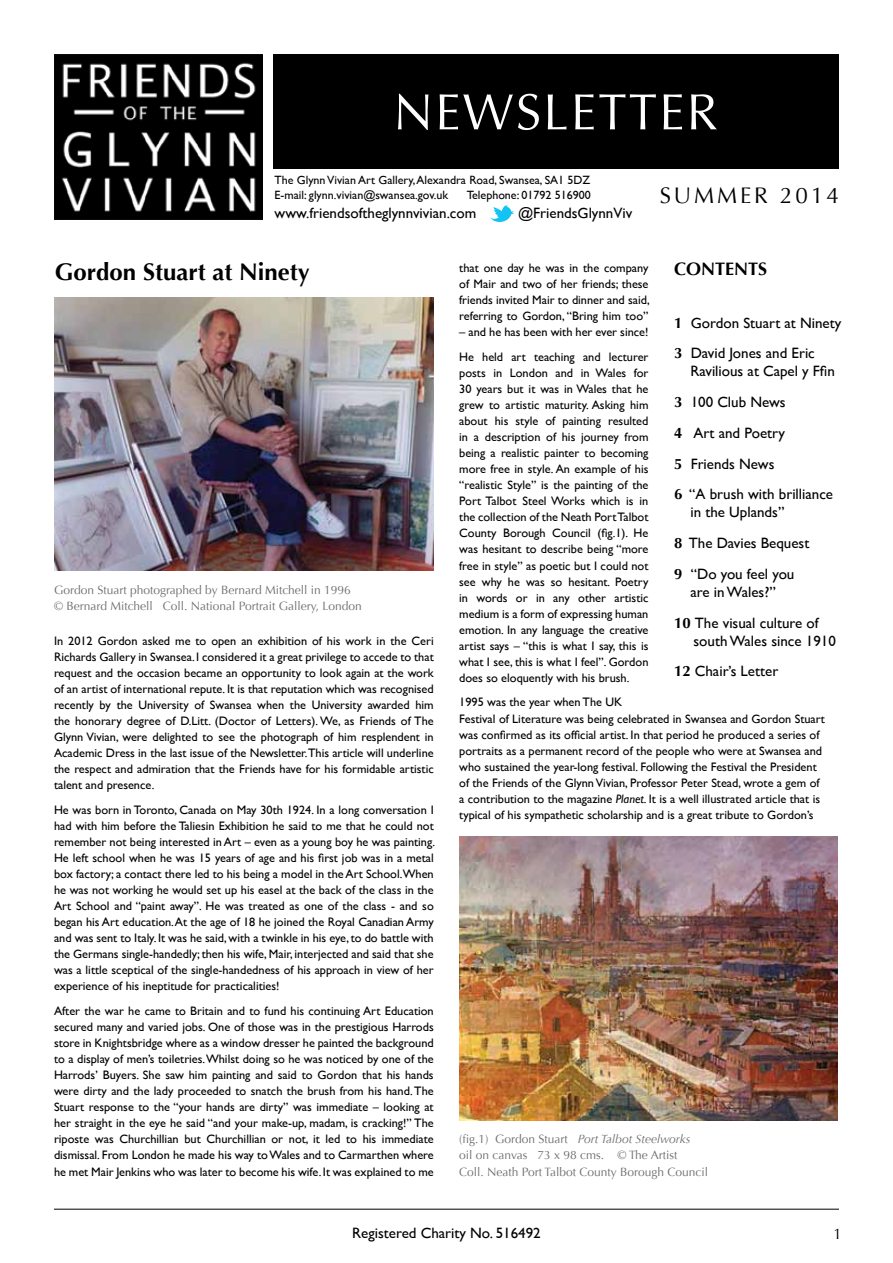
<style>
.page{position:relative;width:893px;height:1263px;background:#fff}
.page>*{position:absolute;margin:0;border:0;box-sizing:border-box;transform-origin:0 0}
.t1{font:51px "Optima";letter-spacing:.04em;color:#fff}
.t2{font:700 24px "Optima";color:#000}
.t3{font:22.5px "Optima";letter-spacing:.13em;color:#000}
.t4{font:700 18px "Optima";color:#000}
.t5{font:15px/30.8px "Gill Sans";color:#000}
.t6{font:15px "Optima";color:#000}
.t7{font:12.3px/16px "Gill Sans";color:#000;text-align:justify}
.t8{font:12px/16.5px "Optima";color:#6d6e71}
.t9{font:12px/15px "Gill Sans";color:#000}
.s1{font-family:"Optima";font-weight:700}
.s2{font-style:italic}
</style>
<div class="page">
<img style="left:54px;top:54px;width:208px;height:165px">
<div style="left:274px;top:54px;width:565px;height:115px;background:#000"></div>
<hr style="left:54px;top:1209px;width:785px;height:1px;background:#000">
<img style="left:54px;top:298px;width:380px;height:272px">
<img style="left:459px;top:837px;width:378px;height:283px">
<svg style="left:490px;top:205px;width:24px;height:17px"></svg>
<h1 class="t1" style="left:393px;top:82px;width:326px">NEWSLETTER</h1>
<p class="t9" style="left:275px;top:172px;width:317px">The Glynn Vivian Art Gallery, Alexandra Road, Swansea, SA1 5DZ<br>E-mail: glynn.vivian@swansea.gov.uk</p>
<p class="t9" style="left:467px;top:187px;width:126px">Telephone: 01792 516900</p>
<p class="t5" style="left:275px;top:198px;width:203px">www.friendsoftheglynnvivian.com</p>
<p class="t5" style="left:518px;top:198px;width:116px">@FriendsGlynnViv</p>
<h3 class="t3" style="left:660px;top:183px;width:181px">SUMMER 2014</h3>
<h2 class="t2" style="left:55px;top:258px;width:256px">Gordon Stuart at Ninety</h2>
<h3 class="t4" style="left:674px;top:259px;width:95px">CONTENTS</h3>
<p class="t5" style="left:674px;top:307px;width:169px"><span class="s1">1</span> Gordon Stuart at Ninety<br><span class="s1">3</span> David Jones and Eric</p>
<p class="t5" style="left:674px;top:356px;width:162px;text-indent:16px">Ravilious at Capel y Ffin<br><span class="s1">3</span> 100 Club News<br><span class="s1">4</span> Art and Poetry<br><span class="s1">5</span> Friends News<br><span class="s1">6</span> “A brush with brilliance</p>
<p class="t5" style="left:674px;top:497px;width:137px;text-indent:16px">in the Uplands”<br><span class="s1">8</span> The Davies Bequest<br><span class="s1">9</span> “Do you feel you</p>
<p class="t5" style="left:674px;top:576px;width:146px;text-indent:16px">are in Wales?”<br><span class="s1">10</span> The visual culture of</p>
<p class="t5" style="left:674px;top:625px;width:163px;text-indent:20px">south Wales since 1910<br><span class="s1">12</span> Chair’s Letter</p>
<p class="t7" style="left:459px;top:260px;width:192px">that one day he was in the company of Mair and two of her friends; these friends invited Mair to dinner and said, referring to Gordon, “Bring him too”</p>
<p class="t7" style="left:459px;top:320px;width:191px;line-height:24.6px">– and he has been with her ever since!<br>He held art teaching and lecturer</p>
<p class="t7" style="left:459px;top:365px;width:191px">posts in London and in Wales for 30 years but it was in Wales that he grew to artistic maturity. Asking him about his style of painting resulted in a description of his journey from being a realistic painter to becoming more free in style. An example of his “realistic Style” is the painting of the Port Talbot Steel Works which is in the collection of the Neath Port Talbot County Borough Council (fig.1). He was hesitant to describe being “more free in style” as poetic but I could not see why he was so hesitant. Poetry in words or in any other artistic medium is a form of expressing human emotion. In any language the creative artist says – “this is what I say, this is what I see, this is what I feel”. Gordon does so eloquently with his brush.</p>
<p class="t7" style="left:459px;top:694px;width:367px;text-align:left">1995 was the year when The UK<br>Festival of Literature was being celebrated in Swansea and Gordon Stuart was confirmed as its official artist. In that period he produced a series of portraits as a permanent record of the people who were at Swansea and who sustained the year-long festival. Following the Festival the President of the Friends of the Glynn Vivian, Professor Peter Stead, wrote a gem of a contribution to the magazine <span class="s2">Planet</span>. It is a well illustrated article that is typical of his sympathetic scholarship and is a great tribute to Gordon’s</p>
<p class="t8" style="left:54px;top:582px;width:309px">Gordon Stuart photographed by Bernard Mitchell in 1996 © Bernard Mitchell Coll. National Portrait Gallery, London</p>
<p class="t7" style="left:54px;top:632px;width:381px">In 2012 Gordon asked me to open an exhibition of his work in the Ceri Richards Gallery in Swansea. I considered it a great privilege to accede to that request and the occasion became an opportunity to look again at the work of an artist of international repute. It is that reputation which was recognised recently by the University of Swansea when the University awarded him the honorary degree of D.Litt. (Doctor of Letters). We, as Friends of The Glynn Vivian, were delighted to see the photograph of him resplendent in Academic Dress in the last issue of the Newsletter.This article will underline the respect and admiration that the Friends have for his formidable artistic talent and presence.</p>
<p class="t7" style="left:54px;top:801px;width:383px">He was born in Toronto, Canada on May 30th 1924. In a long conversation I had with him before the Taliesin Exhibition he said to me that he could not remember not being interested in Art – even as a young boy he was painting.<br>He left school when he was 15 years of age and his first job was in a metal box factory; a contact there led to his being a model in the Art School.When he was not working he would set up his easel at the back of the class in the Art School and “paint away”. He was treated as one of the class - and so began his Art education. At the age of 18 he joined the Royal Canadian Army and was sent to Italy. It was he said, with a twinkle in his eye, to do battle with the Germans single-handedly; then his wife, Mair, interjected and said that she was a little sceptical of the single-handedness of his approach in view of her experience of his ineptitude for practicalities!</p>
<p class="t7" style="left:54px;top:1003px;width:381px">After the war he came to Britain and to fund his continuing Art Education secured many and varied jobs. One of those was in the prestigious Harrods store in Knightsbridge where as a window dresser he painted the background to a display of men’s toiletries.Whilst doing so he was noticed by one of the Harrods’ Buyers. She saw him painting and said to Gordon that his hands were dirty and the lady proceeded to snatch the brush from his hand. The Stuart response to the “your hands are dirty” was immediate – looking at her straight in the eye he said “and your make-up, madam, is cracking!” The riposte was Churchillian but Churchillian or not, it led to his immediate dismissal. From London he made his way to Wales and to Carmarthen where he met Mair Jenkins who was later to become his wife. It was explained to me</p>
<p class="t8" style="left:459px;top:1130px;width:250px">(fig.1) Gordon Stuart <span class="s2">Port Talbot Steelworks<br></span>oil on canvas 73 x 98 cms. © The Artist<br>Coll. Neath Port Talbot County Borough Council</p>
<p class="t5" style="left:352px;top:1217px;width:190px">Registered Charity No. 516492</p>
<p class="t6" style="left:834px;top:1225px;width:10px">1</p>
</div>
